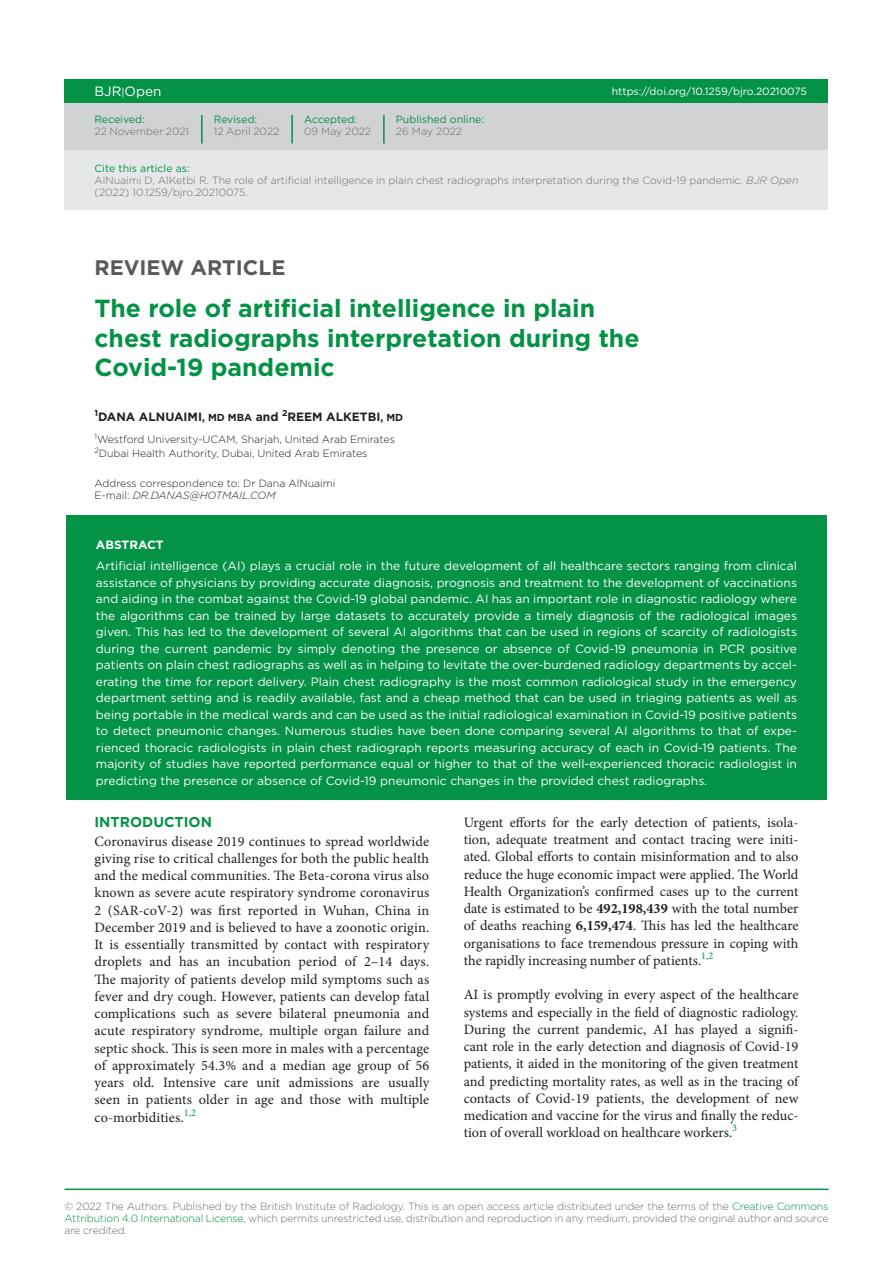
<style>
.page{position:relative;width:893px;height:1263px;background:#fff}
.page>*{position:absolute;margin:0;border:0;box-sizing:border-box;transform-origin:0 0}
.t1{font:700 24.75px/29.2px "Gotham";color:#039246}
.t2{font:700 21px "Gotham";color:#58595b}
.t3{font:14.25px/17.2px "Minion Pro";color:#231f20;text-align:justify}
.t4{font:700 14.25px "Gotham";color:#039246}
.t5{font:13.5px "Gotham";color:#fff}
.t6{font:12px/16.5px "Gotham";color:#fff;text-align:justify}
.t7{font:700 12px "Gotham";color:#231f20}
.t8{font:700 12px "Gotham";color:#fff}
.t9{font:300 10.5px/12px "Gotham";color:#6c6d70;text-align:justify}
.t10{font:300 10.5px/13.5px "Gotham";letter-spacing:-.005em;color:#231f20}
.t11{font:10.5px "Gotham";color:#039246}
.t12{font:10.5px "Gotham";color:#fff}
.s1{font-size:10.5px}
.s2{font-weight:400;color:#039246}
.s3{font-style:italic}
.s4{font-size:10.2px}
.s5{font-weight:700}
.s6{color:#039246}
</style>
<div class="page">
<div style="left:64px;top:79px;width:764px;height:24px;background:#039246"></div>
<hr style="left:65px;top:1188px;width:763px;height:2px;background:#039246">
<div style="left:64px;top:103px;width:764px;height:47px;background:#d1d2d4"></div>
<div style="left:64px;top:150px;width:764px;height:59px;background:#e6e7e9"></div>
<hr style="left:291px;top:115px;width:2px;height:28px;background:#039246">
<hr style="left:201px;top:115px;width:2px;height:29px;background:#039246">
<hr style="left:383px;top:115px;width:2px;height:29px;background:#039246">
<div style="left:66px;top:515px;width:761px;height:285px;background:#039246"></div>
<p class="t5" style="left:94px;top:82px;width:68px">BJR<span class="s1">|</span>Open</p>
<p class="t11" style="left:94px;top:113px;width:52px">Received:</p>
<p class="t9" style="left:94px;top:125px;width:96px">22 November 2021</p>
<p class="t11" style="left:214px;top:113px;width:45px">Revised:</p>
<p class="t9" style="left:214px;top:125px;width:67px">12 April 2022</p>
<p class="t11" style="left:304px;top:113px;width:54px">Accepted:</p>
<p class="t9" style="left:304px;top:125px;width:68px">09 May 2022</p>
<p class="t11" style="left:396px;top:113px;width:90px">Published online:</p>
<p class="t9" style="left:396px;top:125px;width:68px">26 May 2022</p>
<p class="t12" style="left:612px;top:85px;width:197px">https://doi.org/10.1259/bjro.20210075</p>
<p class="t9" style="left:94px;top:162px;width:705px;text-align:left"><span class="s2">Cite this article as:<br></span>AlNuaimi D, AlKetbi R. The role of artificial intelligence in plain chest radiographs interpretation during the Covid-19 pandemic<span class="s3">. BJR Open </span>(2022) 10.1259/bjro.20210075.</p>
<h2 class="t2" style="left:94px;top:254px;width:192px">REVIEW ARTICLE</h2>
<h1 class="t1" style="left:94px;top:294px;width:546px">The role of artificial intelligence in plain chest radiographs interpretation during the<br>Covid-19 pandemic</h1>
<p class="t7" style="left:94px;top:409px;width:310px"><sup>1</sup>DANA ALNUAIMI<span class="s4">, MD MBA</span> and <sup>2</sup>REEM ALKETBI<span class="s4">, MD</span></p>
<p class="t10" style="left:94px;top:433px;width:302px"><sup>1</sup>Westford University-UCAM, Sharjah, United Arab Emirates<br><sup>2</sup>Dubai Health Authority, Dubai, United Arab Emirates</p>
<p class="t10" style="left:94px;top:477px;width:242px;line-height:12px">Address correspondence to: Dr Dana AlNuaimi<br>E-mail: <span class="s3">DR.DANAS@HOTMAIL.COM</span></p>
<p class="t8" style="left:96px;top:537px;width:69px">ABSTRACT</p>
<p class="t6" style="left:96px;top:557px;width:702px">Artificial intelligence (AI) plays a crucial role in the future development of all healthcare sectors ranging from clinical assistance of physicians by providing accurate diagnosis, prognosis and treatment to the development of vaccinations and aiding in the combat against the Covid-19 global pandemic. AI has an important role in diagnostic radiology where the algorithms can be trained by large datasets to accurately provide a timely diagnosis of the radiological images given. This has led to the development of several AI algorithms that can be used in regions of scarcity of radiologists during the current pandemic by simply denoting the presence or absence of Covid-19 pneumonia in PCR positive patients on plain chest radiographs as well as in helping to levitate the over-burdened radiology departments by accel&shy;erating the time for report delivery. Plain chest radiography is the most common radiological study in the emergency department setting and is readily available, fast and a cheap method that can be used in triaging patients as well as being portable in the medical wards and can be used as the initial radiological examination in Covid-19 positive patients to detect pneumonic changes. Numerous studies have been done comparing several AI algorithms to that of expe&shy;rienced thoracic radiologists in plain chest radiograph reports measuring accuracy of each in Covid-19 patients. The majority of studies have reported performance equal or higher to that of the well-experienced thoracic radiologist in predicting the presence or absence of Covid-19 pneumonic changes in the provided chest radiographs.</p>
<p class="t4" style="left:94px;top:812px;width:119px">INTRODUCTION</p>
<p class="t3" style="left:94px;top:832px;width:336px">Coronavirus disease 2019 continues to spread worldwide giving rise to critical challenges for both the public health and the medical communities. The Beta-corona virus also known as severe acute respiratory syndrome coronavirus 2 (SAR-coV-2) was first reported in Wuhan, China in December 2019 and is believed to have a zoonotic origin.<br>It is essentially transmitted by contact with respiratory droplets and has an incubation period of 2–14 days.<br>The majority of patients develop mild symptoms such as fever and dry cough. However, patients can develop fatal complications such as severe bilateral pneumonia and acute respiratory syndrome, multiple organ failure and septic shock. This is seen more in males with a percentage of approximately 54.3% and a median age group of 56 years old. Intensive care unit admissions are usually seen in patients older in age and those with multiple co-morbidities.<sup>1,2</sup></p>
<p class="t3" style="left:464px;top:814px;width:336px">Urgent efforts for the early detection of patients, isola&shy;tion, adequate treatment and contact tracing were initi&shy;ated. Global efforts to contain misinformation and to also reduce the huge economic impact were applied. The World Health Organization’s confirmed cases up to the current date is estimated to be <span class="s5">492,198,439</span> with the total number of deaths reaching <span class="s5">6,159,474</span>. This has led the healthcare organisations to face tremendous pressure in coping with the rapidly increasing number of patients.<sup>1,2</sup></p>
<p class="t3" style="left:464px;top:986px;width:336px">AI is promptly evolving in every aspect of the healthcare systems and especially in the field of diagnostic radiology.<br>During the current pandemic, AI has played a signifi&shy;cant role in the early detection and diagnosis of Covid-19 patients, it aided in the monitoring of the given treatment and predicting mortality rates, as well as in the tracing of contacts of Covid-19 patients, the development of new medication and vaccine for the virus and finally the reduc&shy;tion of overall workload on healthcare workers.<sup>3</sup></p>
<p class="t9" style="left:64px;top:1200px;width:765px">© 2022 The Authors. Published by the British Institute of Radiology. This is an open access article distributed under the terms of the <span class="s6">Creative Commons Attribution 4.0 International License</span>, which permits unrestricted use, distribution and reproduction in any medium, provided the original author and source are credited.</p>
</div>
